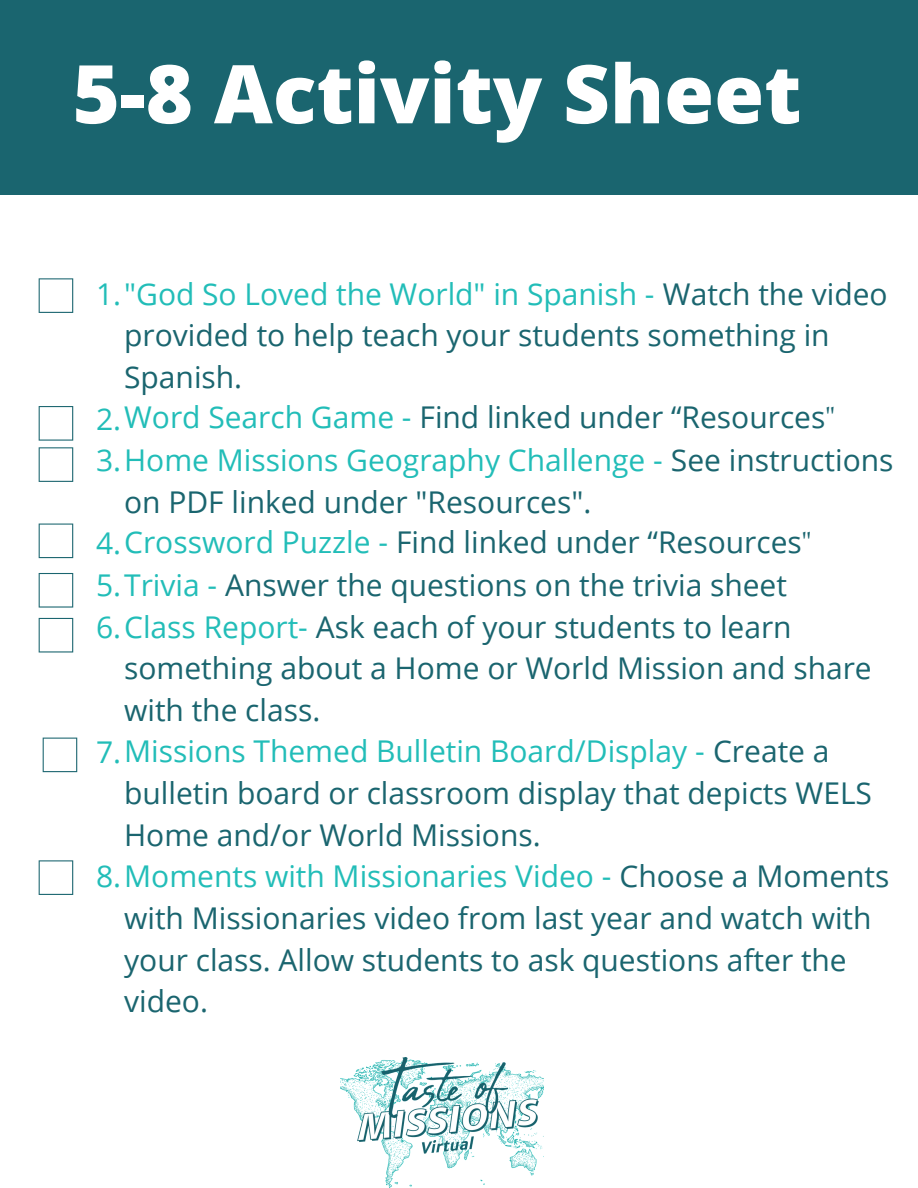
<style>
.page{position:relative;width:918px;height:1188px;background:#fff}
.page>*{position:absolute;margin:0;border:0;box-sizing:border-box;transform-origin:0 0}
.t1{font:800 81px "Open Sans";color:#fff}
.t2{font:30px "Open Sans";color:#1a656f}
.t3{font:30px "Open Sans";color:#22bdb8}
.s1{color:#1a656f}
.s2{color:#22bdb8}
.s3{font-family:"Minion Pro"}
</style>
<div class="page">
<img style="left:341px;top:1057px;width:202px;height:131px">
<div style="left:0;top:0;width:918px;height:195px;background:#1a656f"></div>
<svg style="left:39px;top:278px;width:34px;height:35px"></svg>
<svg style="left:39px;top:406px;width:34px;height:35px"></svg>
<svg style="left:39px;top:447px;width:34px;height:35px"></svg>
<svg style="left:39px;top:524px;width:34px;height:34px"></svg>
<svg style="left:39px;top:573px;width:34px;height:35px"></svg>
<svg style="left:39px;top:618px;width:34px;height:35px"></svg>
<svg style="left:43px;top:738px;width:34px;height:34px"></svg>
<svg style="left:39px;top:860px;width:34px;height:35px"></svg>
<p class="t1" style="left:73px;top:37px;width:730px">5-8 Activity Sheet</p>
<p class="t3" style="left:96px;top:272px;width:793px">1."God So Loved the World" in Spanish - <span class="s1">Watch the video</span></p>
<p class="t2" style="left:124px;top:314px;width:707px">provided to help teach your students something in</p>
<p class="t2" style="left:124px;top:356px;width:120px">Spanish.</p>
<p class="t2" style="left:96px;top:396px;width:740px"><span class="s2">2.Word Search Game -</span> Find linked under “Resources<span class="s3">"</span></p>
<p class="t3" style="left:96px;top:439px;width:799px">3.Home Missions Geography Challenge - <span class="s1">See instructions</span></p>
<p class="t2" style="left:124px;top:481px;width:469px">on PDF linked under "Resources".</p>
<p class="t2" style="left:96px;top:521px;width:717px"><span class="s2">4.Crossword Puzzle -</span> Find linked under “Resources<span class="s3">"</span></p>
<p class="t2" style="left:96px;top:564px;width:692px"><span class="s2">5.Trivia -</span> Answer the questions on the trivia sheet</p>
<p class="t2" style="left:96px;top:605px;width:697px"><span class="s2">6.Class Report-</span> Ask each of your students to learn</p>
<p class="t2" style="left:124px;top:647px;width:749px">something about a Home or World Mission and share</p>
<p class="t2" style="left:124px;top:689px;width:198px">with the class.</p>
<p class="t3" style="left:96px;top:730px;width:735px">7.Missions Themed Bulletin Board/Display - <span class="s1">Create a</span></p>
<p class="t2" style="left:124px;top:772px;width:749px">bulletin board or classroom display that depicts WELS</p>
<p class="t2" style="left:124px;top:814px;width:418px">Home and/or World Missions.</p>
<p class="t3" style="left:96px;top:855px;width:795px">8.Moments with Missionaries Video - <span class="s1">Choose a Moments</span></p>
<p class="t2" style="left:124px;top:897px;width:749px">with Missionaries video from last year and watch with</p>
<p class="t2" style="left:124px;top:938px;width:724px">your class. Allow students to ask questions after the</p>
<p class="t2" style="left:124px;top:980px;width:85px">video.</p>
</div>
